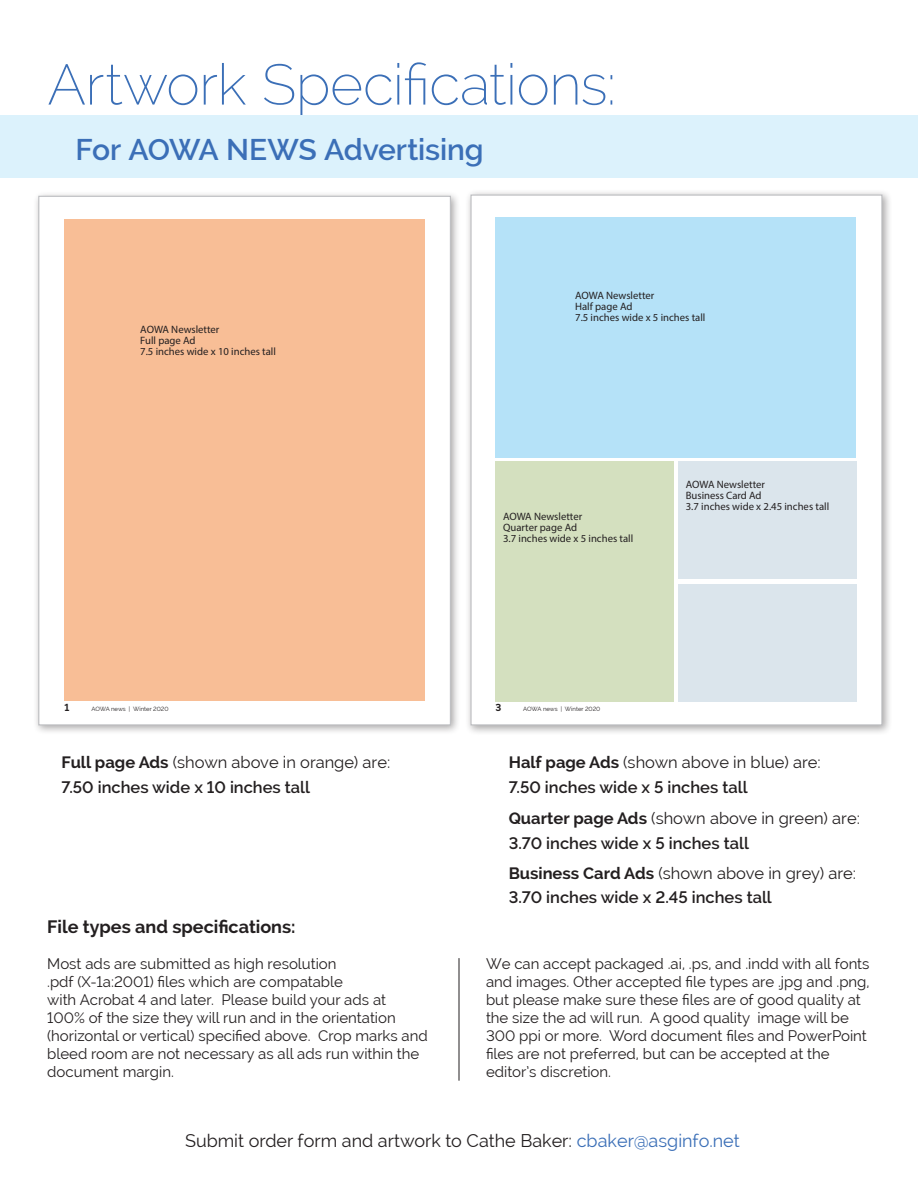
<style>
.page{position:relative;width:918px;height:1188px;background:#fff}
.page>*{position:absolute;margin:0;border:0;box-sizing:border-box;transform-origin:0 0}
.t1{font:200 57px "Raleway";letter-spacing:-.01em;color:#3b6fb7}
.t2{font:600 30px "Raleway";letter-spacing:-.005em;color:#3b6fb7}
.t3{font:18px "Raleway";color:#231f20}
.t4{font:700 18px "Raleway";color:#231f20}
.t5{font:16.5px "Raleway";color:#231f20}
.t6{font:600 16.5px "Raleway";color:#231f20}
.t7{font:15px/18px "Raleway";color:#231f20}
.t8{font:10.65px/11.1px "Myriad Pro";color:#231f20}
.t9{font:700 10.05px "Raleway";color:#231f20}
.t10{font:6px "Raleway";color:#231f20}
.s1{font-weight:700}
.s2{color:#3b6fb7}
</style>
<div class="page">
<div style="left:465px;top:189px;width:428px;height:547px;background:#231f20;opacity:.39"></div>
<div style="left:471px;top:195px;width:411px;height:530px;background:#fff"></div>
<div style="left:495px;top:218px;width:361px;height:240px;background:#b5e2f8"></div>
<div style="left:495px;top:461px;width:178px;height:241px;background:#d4e0bf"></div>
<div style="left:678px;top:584px;width:178px;height:118px;background:#dbe5ec"></div>
<div style="left:679px;top:461px;width:178px;height:118px;background:#dbe5ec"></div>
<svg style="left:880px;top:724px;width:5px;height:6px"></svg>
<div style="left:33px;top:190px;width:428px;height:546px;background:#231f20;opacity:.39"></div>
<div style="left:39px;top:196px;width:411px;height:529px;background:#fff"></div>
<div style="left:64px;top:219px;width:361px;height:481px;background:#f8be96"></div>
<svg style="left:449px;top:724px;width:6px;height:6px"></svg>
<hr style="left:459px;top:958px;width:1px;height:122px;background:#231f20">
<div style="left:0;top:115px;width:918px;height:62px;background:#dcf2fc"></div>
<p class="t1" style="left:47px;top:51px;width:571px">Artwork Specifications:</p>
<p class="t2" style="left:76px;top:132px;width:410px">For AOWA NEWS Advertising</p>
<p class="t8" style="left:140px;top:324px;width:137px">AOWA Newsletter<br>Full page Ad<br>7.5 inches wide x 10 inches tall</p>
<p class="t8" style="left:575px;top:290px;width:132px">AOWA Newsletter<br>Half page Ad<br>7.5 inches wide x 5 inches tall</p>
<p class="t8" style="left:503px;top:511px;width:132px">AOWA Newsletter<br>Quarter page Ad<br>3.7 inches wide x 5 inches tall</p>
<p class="t8" style="left:686px;top:479px;width:145px">AOWA Newsletter<br>Business Card Ad<br>3.7 inches wide x 2.45 inches tall</p>
<p class="t9" style="left:64px;top:702px;width:6px">1</p>
<p class="t10" style="left:91px;top:706px;width:79px">AOWA news | Winter 2020</p>
<p class="t5" style="left:62px;top:753px;width:330px"><span class="s1">Full page Ads</span> (shown above in orange) are:</p>
<p class="t6" style="left:62px;top:778px;width:250px">7.50 inches wide x 10 inches tall</p>
<p class="t9" style="left:495px;top:702px;width:7px">3</p>
<p class="t10" style="left:523px;top:706px;width:79px">AOWA news | Winter 2020</p>
<p class="t5" style="left:509px;top:753px;width:314px"><span class="s1">Half page Ads</span> (shown above in blue) are:</p>
<p class="t6" style="left:509px;top:778px;width:240px">7.50 inches wide x 5 inches tall</p>
<p class="t5" style="left:509px;top:809px;width:353px"><span class="s1">Quarter page Ads</span> (shown above in green) are:</p>
<p class="t6" style="left:509px;top:834px;width:242px">3.70 inches wide x 5 inches tall</p>
<p class="t5" style="left:509px;top:863px;width:349px"><span class="s1">Business Card Ads</span> (shown above in grey) are:</p>
<p class="t6" style="left:509px;top:888px;width:265px">3.70 inches wide x 2.45 inches tall</p>
<p class="t4" style="left:47px;top:917px;width:250px">File types and specifications:</p>
<p class="t7" style="left:47px;top:955px;width:291px">Most ads are submitted as high resolution</p>
<p class="t7" style="left:47px;top:973px;width:382px">.pdf (X-1a:2001) files which are compatable<br>with Acrobat 4 and later. Please build your ads at<br>100% of the size they will run and in the orientation (horizontal or vertical) specified above. Crop marks and bleed room are not necessary as all ads run within the document margin.</p>
<p class="t7" style="left:486px;top:955px;width:385px">We can accept packaged .ai, .ps, and .indd with all fonts and images. Other accepted file types are .jpg and .png, but please make sure these files are of good quality at the size the ad will run. A good quality image will be 300 ppi or more. Word document files and PowerPoint files are not preferred, but can be accepted at the editor’s discretion.</p>
<p class="t3" style="left:185px;top:1130px;width:556px">Submit order form and artwork to Cathe Baker: <span class="s2">cbaker@asginfo.net</span></p>
</div>
